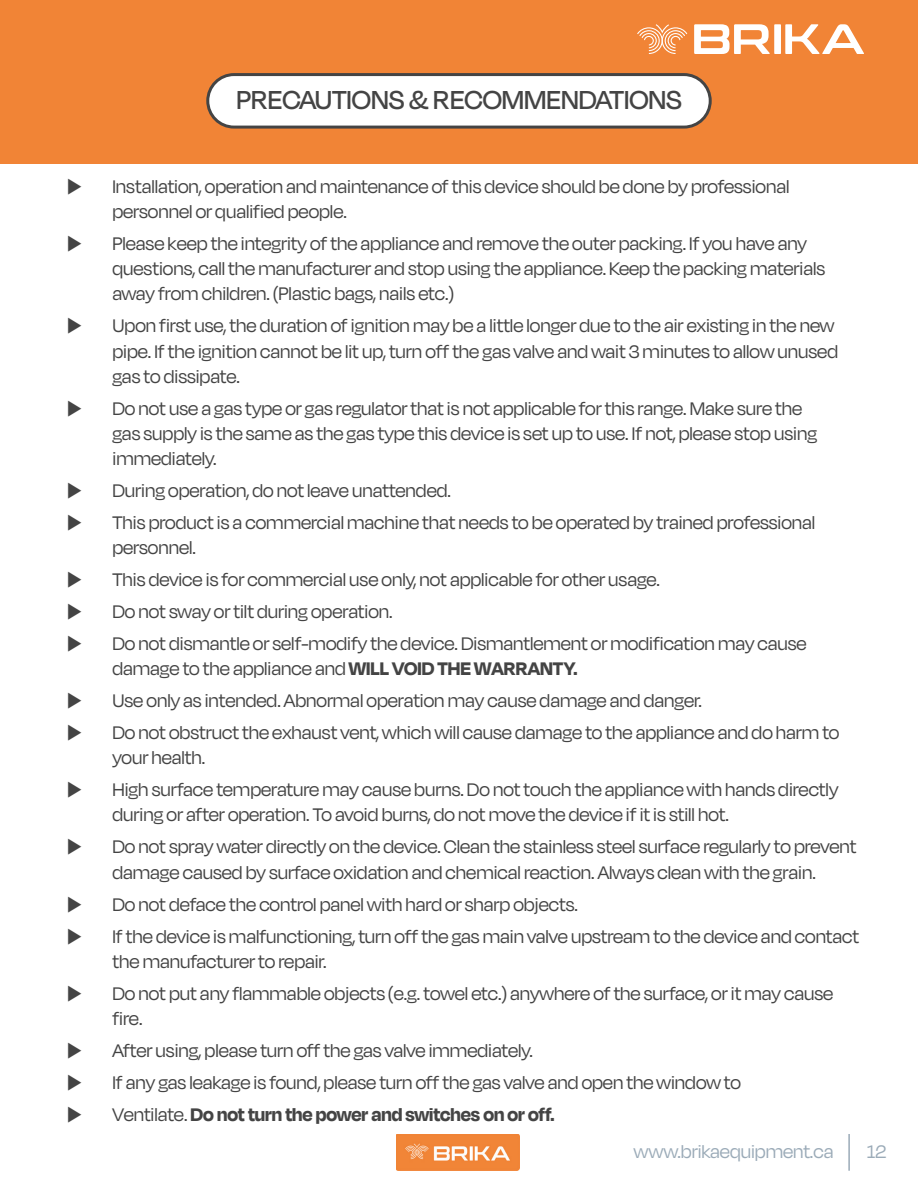
<style>
.page{position:relative;width:918px;height:1188px;background:#fff}
.page>*{position:absolute;margin:0;border:0;box-sizing:border-box;transform-origin:0 0}
.CHAPTER{font:500 30px "Degular Display";color:#444}
.t1{font:21px/25.2px "Degular Display";color:#444}
.t2{font:700 21px "Degular Display";color:#444}
.t3{font:21px "Degular Display";color:#9babb8}
.s1{font-weight:700}
.s2{font-weight:400}
</style>
<div class="page">
<img style="left:397px;top:1134px;width:123px;height:37px">
<hr style="left:848px;top:1134px;width:2px;height:37px;background:#9babb8">
<div style="left:0;top:0;width:918px;height:163px;background:#f18436"></div>
<div style="left:208px;top:75px;width:502px;height:52px;background:#fff;border-radius:26px"></div>
<div style="left:206px;top:73px;width:506px;height:56px;border:3px solid #444;border-radius:26px"></div>
<svg style="left:694px;top:24px;width:76px;height:30px"></svg>
<div style="left:774px;top:24px;width:7px;height:30px;background:#fff"></div>
<svg style="left:785px;top:24px;width:79px;height:30px"></svg>
<svg style="left:637px;top:24px;width:50px;height:30px"></svg>
<p class="CHAPTER" style="left:237px;top:83px;width:447px">PRECAUTIONS &amp; RECOMMENDATIONS</p>
<p class="t1" style="left:64px;top:173px;width:20px">▶</p>
<p class="t1" style="left:112px;top:173px;width:678px">Installation, operation and maintenance of this device should be done by professional personnel or qualified people.</p>
<p class="t1" style="left:64px;top:230px;width:20px">▶</p>
<p class="t1" style="left:112px;top:230px;width:714px">Please keep the integrity of the appliance and remove the outer packing. If you have any questions, call the manufacturer and stop using the appliance. Keep the packing materials away from children. (Plastic bags, nails etc.)</p>
<p class="t1" style="left:64px;top:313px;width:20px">▶</p>
<p class="t1" style="left:112px;top:313px;width:727px">Upon first use, the duration of ignition may be a little longer due to the air existing in the new pipe. If the ignition cannot be lit up, turn off the gas valve and wait 3 minutes to allow unused gas to dissipate.</p>
<p class="t1" style="left:64px;top:395px;width:20px">▶</p>
<p class="t1" style="left:112px;top:395px;width:706px">Do not use a gas type or gas regulator that is not applicable for this range. Make sure the gas supply is the same as the gas type this device is set up to use. If not, please stop using immediately.</p>
<p class="t1" style="left:64px;top:477px;width:20px">▶</p>
<p class="t1" style="left:112px;top:477px;width:340px">During operation, do not leave unattended.</p>
<p class="t1" style="left:64px;top:509px;width:20px">▶</p>
<p class="t1" style="left:112px;top:509px;width:704px">This product is a commercial machine that needs to be operated by trained professional personnel.</p>
<p class="t1" style="left:64px;top:567px;width:20px">▶</p>
<p class="t1" style="left:112px;top:567px;width:549px">This device is for commercial use only, not applicable for other usage.</p>
<p class="t1" style="left:64px;top:599px;width:20px">▶</p>
<p class="t1" style="left:112px;top:599px;width:282px">Do not sway or tilt during operation.</p>
<p class="t1" style="left:64px;top:630px;width:20px">▶</p>
<p class="t1" style="left:112px;top:630px;width:696px">Do not dismantle or self-modify the device. Dismantlement or modification may cause damage to the appliance and <span class="s1">WILL VOID THE WARRANTY.</span></p>
<p class="t1" style="left:64px;top:688px;width:20px">▶</p>
<p class="t1" style="left:112px;top:688px;width:591px">Use only as intended. Abnormal operation may cause damage and danger.</p>
<p class="t1" style="left:64px;top:720px;width:20px">▶</p>
<p class="t1" style="left:112px;top:720px;width:728px">Do not obstruct the exhaust vent, which will cause damage to the appliance and do harm to your health.</p>
<p class="t1" style="left:64px;top:777px;width:20px">▶</p>
<p class="t1" style="left:112px;top:777px;width:727px">High surface temperature may cause burns. Do not touch the appliance with hands directly during or after operation. To avoid burns, do not move the device if it is still hot.</p>
<p class="t1" style="left:64px;top:834px;width:20px">▶</p>
<p class="t1" style="left:112px;top:834px;width:745px">Do not spray water directly on the device. Clean the stainless steel surface regularly to prevent damage caused by surface oxidation and chemical reaction. Always clean with the grain.</p>
<p class="t1" style="left:64px;top:891px;width:20px">▶</p>
<p class="t1" style="left:112px;top:891px;width:467px">Do not deface the control panel with hard or sharp objects.</p>
<p class="t1" style="left:64px;top:923px;width:20px">▶</p>
<p class="t1" style="left:112px;top:923px;width:748px">If the device is malfunctioning, turn off the gas main valve upstream to the device and contact the manufacturer to repair.</p>
<p class="t1" style="left:64px;top:980px;width:20px">▶</p>
<p class="t1" style="left:112px;top:980px;width:722px">Do not put any flammable objects (e.g. towel etc.) anywhere of the surface, or it may cause fire.</p>
<p class="t1" style="left:64px;top:1037px;width:20px">▶</p>
<p class="t1" style="left:112px;top:1037px;width:422px">After using, please turn off the gas valve immediately.</p>
<p class="t1" style="left:64px;top:1069px;width:20px">▶</p>
<p class="t1" style="left:112px;top:1069px;width:630px">If any gas leakage is found, please turn off the gas valve and open the window to</p>
<p class="t1" style="left:64px;top:1101px;width:20px">▶</p>
<p class="t2" style="left:112px;top:1102px;width:443px"><span class="s2">Ventilate.</span> Do not turn the power and switches on or off.</p>
<p class="t3" style="left:634px;top:1139px;width:201px">www.brikaequipment.ca</p>
<p class="t3" style="left:867px;top:1139px;width:21px">12</p>
</div>
